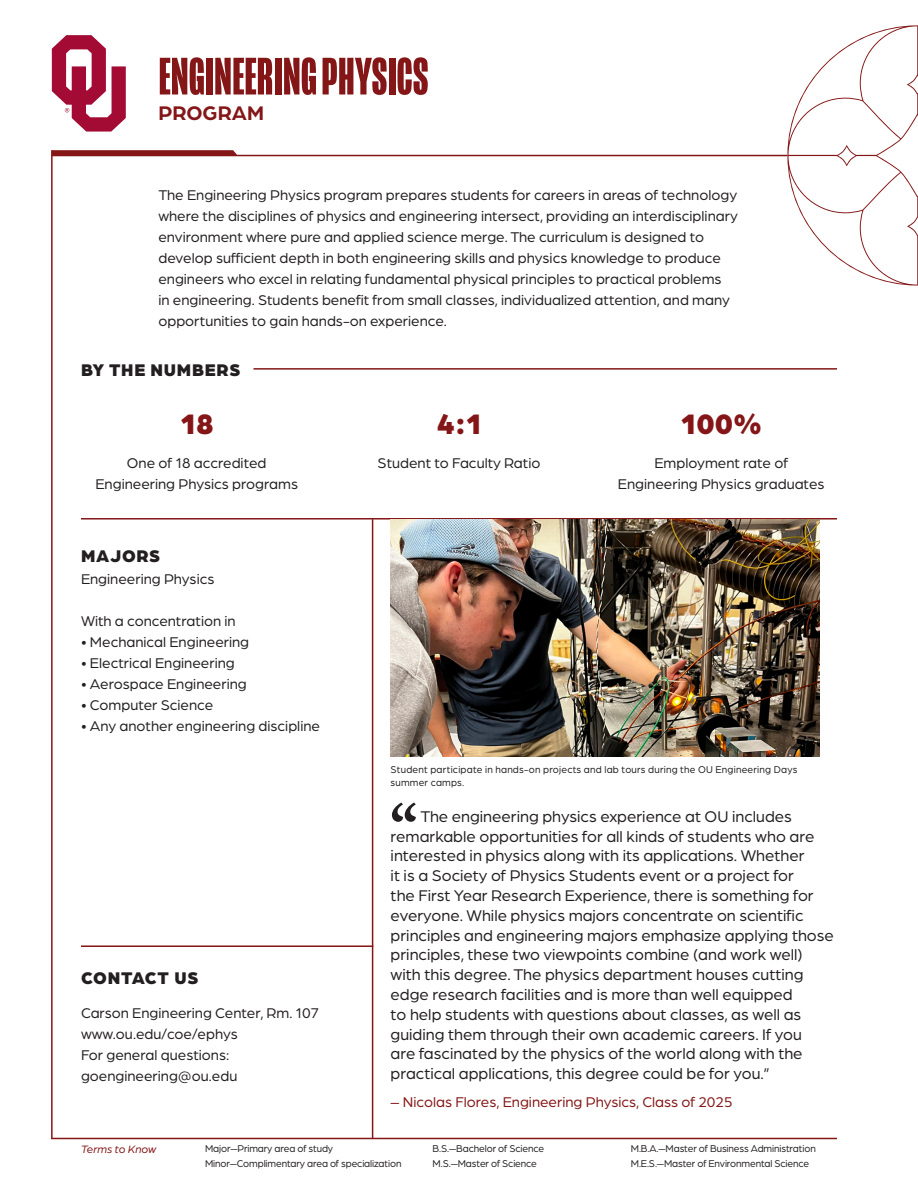
<style>
.page{position:relative;width:918px;height:1188px;background:#fff}
.page>*{position:absolute;margin:0;border:0;box-sizing:border-box;transform-origin:0 0}
.t1{font:900 55.5px "Freight Text";color:#231f20}
.t2{font:700 54px "Mongoose";color:#841617}
.By_the_Numbers{font:900 30px "Arboria";color:#841617}
.t3{font:700 21px "Arboria";color:#841617}
.Subheaders{font:900 18px "Arboria";letter-spacing:.04em;color:#231f20}
.t4{font:16.5px/19.8px "Arboria";color:#231f20}
.Arboria_Text_10{font:15px/21px "Arboria";color:#231f20}
.t5{font:15px "Arboria";color:#841617}
.Arboria_Text_10-2{font:italic 11.4px "Arboria";letter-spacing:-.005em;color:#841617}
.Arboria_Text_10-3{font:10.5px "Arboria";letter-spacing:-.01em;color:#231f20;scale:.96 1}
.Arboria_Text_10-4{font:10.5px/12.6px "Arboria";letter-spacing:.02em;color:#231f20;scale:.96 1}
</style>
<div class="page">
<hr style="left:254px;top:368px;width:583px;height:2px;background:#841617">
<hr style="left:81px;top:518px;width:756px;height:2px;background:#841617">
<hr style="left:81px;top:945px;width:292px;height:2px;background:#841617">
<hr style="left:372px;top:519px;width:1px;height:620px;background:#841617">
<hr style="left:51px;top:1138px;width:786px;height:1px;background:#841617">
<svg style="left:52px;top:35px;width:74px;height:97px"></svg>
<hr style="left:52px;top:155px;width:735px;height:1px;background:#841617">
<svg style="left:53px;top:150px;width:185px;height:5px"></svg>
<svg style="left:787px;top:25px;width:131px;height:261px"></svg>
<hr style="left:51px;top:150px;width:2px;height:989px;background:#841617">
<img style="left:391px;top:520px;width:429px;height:237px">
<p class="t2" style="left:158px;top:46px;width:272px">ENGINEERING PHYSICS</p>
<p class="t3" style="left:158px;top:98px;width:107px">PROGRAM</p>
<p class="Arboria_Text_10" style="left:158px;top:184px;width:581px">The Engineering Physics program prepares students for careers in areas of technology where the disciplines of physics and engineering intersect, providing an interdisciplinary environment where pure and applied science merge. The curriculum is designed to develop sufficient depth in both engineering skills and physics knowledge to produce engineers who excel in relating fundamental physical principles to practical problems<br>in engineering. Students benefit from small classes, individualized attention, and many opportunities to gain hands-on experience.</p>
<p class="Subheaders" style="left:81px;top:357px;width:161px">BY THE NUMBERS</p>
<p class="By_the_Numbers" style="left:180px;top:402px;width:36px">18</p>
<p class="Arboria_Text_10" style="left:95px;top:452px;width:204px;text-align:center">One of 18 accredited<br>Engineering Physics programs</p>
<p class="Subheaders" style="left:81px;top:543px;width:81px">MAJORS</p>
<p class="Arboria_Text_10" style="left:81px;top:568px;width:135px">Engineering Physics</p>
<p class="Arboria_Text_10" style="left:81px;top:610px;width:156px">With a concentration in</p>
<p class="Arboria_Text_10" style="left:81px;top:631px;width:170px">• Mechanical Engineering</p>
<p class="Arboria_Text_10" style="left:81px;top:652px;width:155px">• Electrical Engineering</p>
<p class="Arboria_Text_10" style="left:81px;top:673px;width:167px">• Aerospace Engineering</p>
<p class="Arboria_Text_10" style="left:81px;top:694px;width:134px">• Computer Science</p>
<p class="Arboria_Text_10" style="left:81px;top:715px;width:241px">• Any another engineering discipline</p>
<p class="Subheaders" style="left:81px;top:965px;width:119px">CONTACT US</p>
<p class="Arboria_Text_10" style="left:81px;top:1002px;width:239px">Carson Engineering Center, Rm. 107</p>
<p class="Arboria_Text_10" style="left:81px;top:1023px;width:158px">www.ou.edu/coe/ephys</p>
<p class="Arboria_Text_10" style="left:81px;top:1044px;width:158px">For general questions: goengineering@ou.edu</p>
<p class="By_the_Numbers" style="left:436px;top:402px;width:47px">4:1</p>
<p class="Arboria_Text_10" style="left:378px;top:452px;width:164px">Student to Faculty Ratio</p>
<p class="By_the_Numbers" style="left:680px;top:402px;width:84px">100%</p>
<p class="Arboria_Text_10" style="left:618px;top:452px;width:208px;text-align:center">Employment rate of<br>Engineering Physics graduates</p>
<p class="Arboria_Text_10-4" style="left:391px;top:763px;width:425px">Student participate in hands-on projects and lab tours during the OU Engineering Days summer camps.</p>
<p class="t1" style="left:391px;top:785px;width:28px">“</p>
<p class="t4" style="left:391px;top:806px;width:445px;text-indent:30px">The engineering physics experience at OU includes remarkable opportunities for all kinds of students who are interested in physics along with its applications. Whether<br>it is a Society of Physics Students event or a project for<br>the First Year Research Experience, there is something for everyone. While physics majors concentrate on scientific principles and engineering majors emphasize applying those principles, these two viewpoints combine (and work well) with this degree. The physics department houses cutting edge research facilities and is more than well equipped<br>to help students with questions about classes, as well as guiding them through their own academic careers. If you<br>are fascinated by the physics of the world along with the practical applications, this degree could be for you.”</p>
<p class="t5" style="left:391px;top:1092px;width:343px">– Nicolas Flores, Engineering Physics, Class of 2025</p>
<p class="Arboria_Text_10-2" style="left:81px;top:1142px;width:77px">Terms to Know</p>
<p class="Arboria_Text_10-3" style="left:205px;top:1142px;width:135px">Major—Primary area of study</p>
<p class="Arboria_Text_10-3" style="left:205px;top:1157px;width:206px">Minor—Complimentary area of specialization</p>
<p class="Arboria_Text_10-3" style="left:433px;top:1142px;width:118px">B.S.—Bachelor of Science</p>
<p class="Arboria_Text_10-3" style="left:433px;top:1157px;width:110px">M.S.—Master of Science</p>
<p class="Arboria_Text_10-3" style="left:631px;top:1142px;width:194px">M.B.A.—Master of Business Administration</p>
<p class="Arboria_Text_10-3" style="left:631px;top:1157px;width:187px">M.E.S.—Master of Environmental Science</p>
</div>
